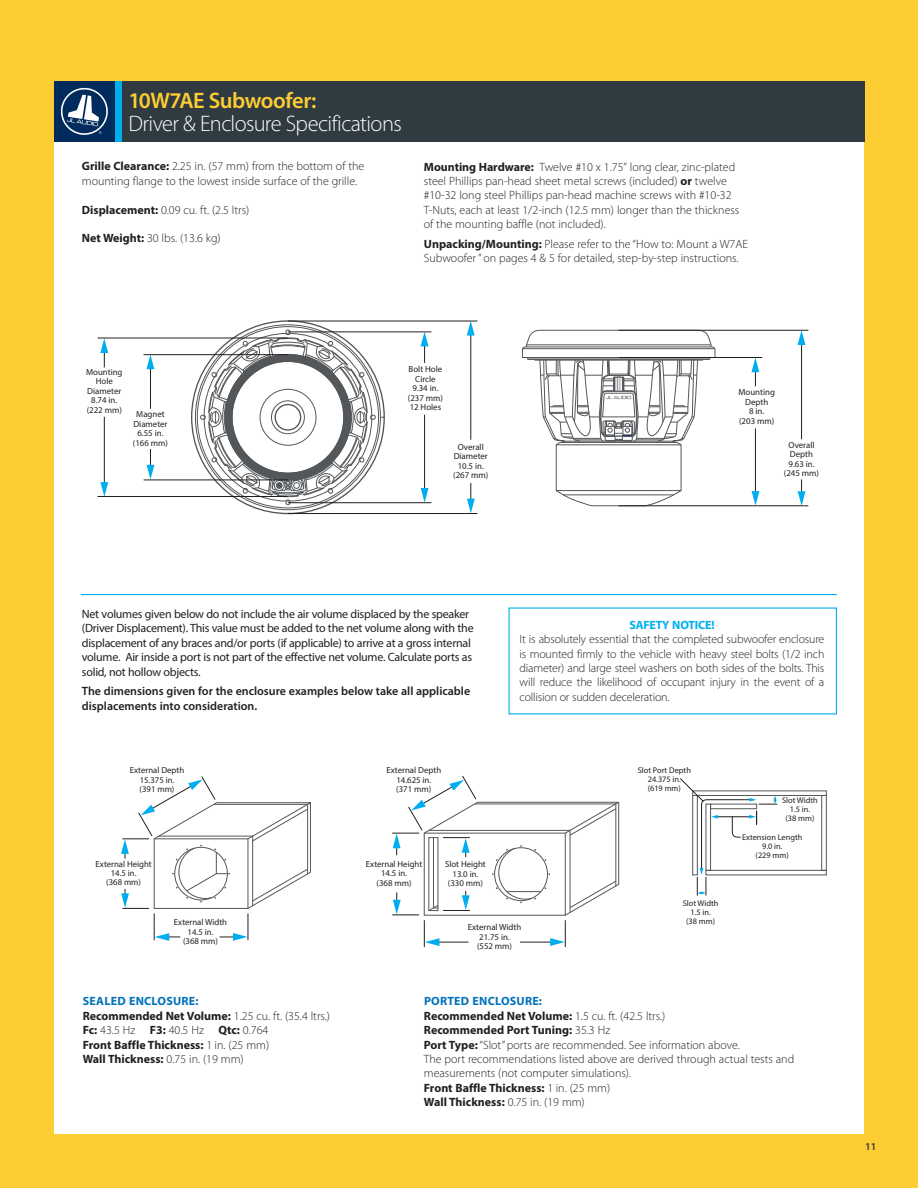
<style>
.page{position:relative;width:918px;height:1188px;background:#fecd33}
.page>*{position:absolute;margin:0;border:0;box-sizing:border-box;transform-origin:0 0}
.t1{font:300 22.5px "Myriad Pro";letter-spacing:-.03em;color:#fff}
.t2{font:600 22.5px "Myriad Pro";letter-spacing:-.025em;color:#fecd33}
.t3{font:300 12px/14.4px "Myriad Pro";color:#231f20}
.t4{font:12px/14.4px "Myriad Pro";letter-spacing:-.02em;color:#231f20}
.t5{font:700 12px/14.4px "Myriad Pro";color:#231f20}
.t6{font:600 12px/14.4px "Myriad Pro";color:#231f20}
.t7{font:700 12px "Myriad Pro";letter-spacing:.02em;color:#0072bc}
.t8{font:700 12px "Myriad Pro";letter-spacing:-.015em;color:#00aeef}
.t9{font:600 10.5px "Myriad Pro";color:#2f3b41}
.t10{font:8.85px/9.4px "Myriad Pro";color:#231f20;text-align:center}
.t11{font:8.7px/9.4px "Myriad Pro";color:#231f20;text-align:center}
.t12{font:8.25px/9px "Myriad Pro";color:#231f20;text-align:center}
.s1{font-weight:700}
.s2{font-weight:300}
</style>
<div class="page">
<div style="left:54px;top:142px;width:810px;height:992px;background:#fff"></div>
<div style="left:54px;top:81px;width:810px;height:61px;background:#2f3b41"></div>
<div style="left:54px;top:81px;width:61px;height:61px;background:#002b5c"></div>
<div style="left:115px;top:81px;width:7px;height:61px;background:#00aeef"></div>
<svg style="left:60px;top:87px;width:48px;height:48px"></svg>
<svg style="left:121px;top:776px;width:190px;height:165px"></svg>
<svg style="left:392px;top:775px;width:228px;height:172px"></svg>
<div style="left:692px;top:791px;width:135px;height:5px;border:1px solid #54575a"></div>
<div style="left:706px;top:870px;width:121px;height:5px;border:1px solid #54575a"></div>
<div style="left:821px;top:795px;width:6px;height:76px;border:1px solid #54575a"></div>
<svg style="left:680px;top:778px;width:97px;height:118px"></svg>
<svg style="left:200px;top:329px;width:184px;height:176px"></svg>
<svg style="left:555px;top:490px;width:127px;height:16px"></svg>
<svg style="left:522px;top:330px;width:194px;height:116px"></svg>
<hr style="left:619px;top:359px;width:91px;height:1px;background:#54575a">
<hr style="left:527px;top:344px;width:184px;height:1px;background:#54575a">
<hr style="left:801px;top:342px;width:1px;height:97px;background:#231f20">
<svg style="left:798px;top:331px;width:7px;height:14px"></svg>
<svg style="left:798px;top:480px;width:8px;height:25px"></svg>
<hr style="left:755px;top:429px;width:1px;height:65px;background:#231f20">
<svg style="left:751px;top:358px;width:8px;height:28px"></svg>
<svg style="left:752px;top:491px;width:7px;height:14px"></svg>
<hr style="left:619px;top:330px;width:189px;height:1px;background:#231f20">
<hr style="left:619px;top:505px;width:189px;height:1px;background:#231f20">
<hr style="left:619px;top:357px;width:143px;height:1px;background:#231f20">
<hr style="left:470px;top:333px;width:1px;height:106px;background:#231f20">
<svg style="left:467px;top:322px;width:8px;height:14px"></svg>
<svg style="left:467px;top:483px;width:8px;height:30px"></svg>
<hr style="left:424px;top:415px;width:1px;height:76px;background:#231f20">
<svg style="left:421px;top:333px;width:7px;height:29px"></svg>
<svg style="left:421px;top:488px;width:8px;height:14px"></svg>
<hr style="left:288px;top:321px;width:189px;height:1px;background:#231f20">
<hr style="left:288px;top:513px;width:189px;height:1px;background:#231f20">
<hr style="left:288px;top:502px;width:143px;height:1px;background:#231f20">
<hr style="left:288px;top:332px;width:143px;height:1px;background:#231f20">
<hr style="left:104px;top:417px;width:1px;height:68px;background:#231f20">
<svg style="left:100px;top:339px;width:8px;height:28px"></svg>
<svg style="left:100px;top:482px;width:8px;height:14px"></svg>
<hr style="left:150px;top:367px;width:1px;height:41px;background:#231f20">
<svg style="left:146px;top:355px;width:8px;height:14px"></svg>
<svg style="left:147px;top:450px;width:7px;height:30px"></svg>
<hr style="left:144px;top:354px;width:144px;height:1px;background:#231f20">
<hr style="left:98px;top:338px;width:190px;height:1px;background:#231f20">
<hr style="left:98px;top:496px;width:190px;height:1px;background:#231f20">
<hr style="left:144px;top:480px;width:144px;height:1px;background:#231f20">
<hr style="left:81px;top:594px;width:756px;height:1px;background:#00aeef">
<p class="t2" style="left:128px;top:86px;width:189px">10W7AE Subwoofer:</p>
<p class="t1" style="left:128px;top:110px;width:275px">Driver &amp; Enclosure Specifications</p>
<p class="t3" style="left:82px;top:159px;width:284px"><span class="s1">Grille Clearance:</span> 2.25 in. (57 mm) from the bottom of the mounting flange to the lowest inside surface of the grille.</p>
<p class="t3" style="left:82px;top:202px;width:169px"><span class="s1">Displacement:</span> 0.09 cu. ft. (2.5 ltrs)</p>
<p class="t3" style="left:82px;top:231px;width:140px"><span class="s1">Net Weight:</span> 30 lbs. (13.6 kg)</p>
<p class="t3" style="left:424px;top:159px;width:317px"><span class="s1">Mounting Hardware:</span> Twelve #10 x 1.75” long clear, zinc-plated steel Phillips pan-head sheet metal screws (included) <span class="s1">or</span> twelve #10-32 long steel Phillips pan-head machine screws with #10-32<br>T-Nuts, each at least 1/2-inch (12.5 mm) longer than the thickness of the mounting baffle (not included).</p>
<p class="t3" style="left:424px;top:237px;width:326px"><span class="s1">Unpacking/Mounting:</span> Please refer to the “How to: Mount a W7AE<br>Subwoofer ” on pages 4 &amp; 5 for detailed, step-by-step instructions.</p>
<p class="t10" style="left:86px;top:367px;width:38px">Mounting<br>Hole<br>Diameter<br>8.74 in. (222 mm)</p>
<p class="t10" style="left:133px;top:409px;width:37px">Magnet<br>Diameter<br>6.55 in. (166 mm)</p>
<p class="t10" style="left:408px;top:364px;width:37px">Bolt Hole<br>Circle<br>9.34 in. (237 mm)<br>12 Holes</p>
<p class="t10" style="left:453px;top:442px;width:37px">Overall<br>Diameter<br>10.5 in. (267 mm)</p>
<p class="t10" style="left:738px;top:388px;width:38px">Mounting<br>Depth<br>8 in.<br>(203 mm)</p>
<p class="t10" style="left:784px;top:440px;width:37px">Overall<br>Depth<br>9.63 in. (245 mm)</p>
<p class="t4" style="left:82px;top:607px;width:393px">Net volumes given below do not include the air volume displaced by the speaker (Driver Displacement). This value must be added to the net volume along with the displacement of any braces and/or ports (if applicable) to arrive at a gross internal volume. Air inside a port is not part of the effective net volume. Calculate ports as solid, not hollow objects.</p>
<p class="t6" style="left:82px;top:684px;width:390px">The dimensions given for the enclosure examples below take all applicable displacements into consideration.</p>
<p class="t11" style="left:130px;top:765px;width:56px">External Depth<br>15.375 in.<br>(391 mm)</p>
<p class="t11" style="left:96px;top:859px;width:58px">External Height<br>14.5 in.<br>(368 mm)</p>
<p class="t10" style="left:386px;top:765px;width:56px">External Depth<br>14.625 in.<br>(371 mm)</p>
<p class="t10" style="left:366px;top:859px;width:58px">External Height<br>14.5 in.<br>(368 mm)</p>
<p class="t10" style="left:445px;top:860px;width:42px">Slot Height<br>13.0 in. (330 mm)</p>
<p class="t8" style="left:629px;top:617px;width:87px">SAFETY NOTICE!</p>
<p class="t3" style="left:520px;top:632px;width:306px;text-align:justify">It is absolutely essential that the completed subwoofer enclosure is mounted firmly to the vehicle with heavy steel bolts (1/2 inch diameter) and large steel washers on both sides of the bolts. This will reduce the likelihood of occupant injury in the event of a collision or sudden deceleration.</p>
<p class="t12" style="left:638px;top:765px;width:55px">Slot Port Depth<br>24.375 in.<br>(619 mm)</p>
<p class="t12" style="left:782px;top:796px;width:37px">Slot Width<br>1.5 in.<br>(38 mm)</p>
<p class="t12" style="left:742px;top:832px;width:62px">Extension Length<br>9.0 in.<br>(229 mm)</p>
<p class="t11" style="left:174px;top:917px;width:55px">External Width<br>14.5 in.<br>(368 mm)</p>
<p class="t7" style="left:83px;top:993px;width:117px">SEALED ENCLOSURE:</p>
<p class="t5" style="left:83px;top:1008px;width:249px">Recommended Net Volume: <span class="s2">1.25 cu. ft. (35.4 ltrs.)</span></p>
<p class="t3" style="left:83px;top:1023px;width:187px"><span class="s1">Fc:</span> 43.5 Hz <span class="s1">F3:</span> 40.5 Hz <span class="s1">Qtc:</span> 0.764</p>
<p class="t5" style="left:83px;top:1037px;width:188px">Front Baffle Thickness: <span class="s2">1 in. (25 mm)<br></span>Wall Thickness: <span class="s2">0.75 in. (19 mm)</span></p>
<p class="t10" style="left:468px;top:922px;width:55px">External Width<br>21.75 in.<br>(552 mm)</p>
<p class="t12" style="left:683px;top:898px;width:37px">Slot Width<br>1.5 in.<br>(38 mm)</p>
<p class="t7" style="left:424px;top:993px;width:120px">PORTED ENCLOSURE:</p>
<p class="t5" style="left:424px;top:1008px;width:243px">Recommended Net Volume: <span class="s2">1.5 cu. ft. (42.5 ltrs.)</span></p>
<p class="t5" style="left:424px;top:1023px;width:188px">Recommended Port Tuning: <span class="s2">35.3 Hz</span></p>
<p class="t3" style="left:424px;top:1037px;width:372px"><span class="s1">Port Type:</span> “Slot” ports are recommended. See information above.<br>The port recommendations listed above are derived through actual tests and measurements (not computer simulations).</p>
<p class="t5" style="left:424px;top:1080px;width:188px">Front Baffle Thickness: <span class="s2">1 in. (25 mm)<br></span>Wall Thickness: <span class="s2">0.75 in. (19 mm)</span></p>
<p class="t9" style="left:865px;top:1139px;width:13px">11</p>
</div>
